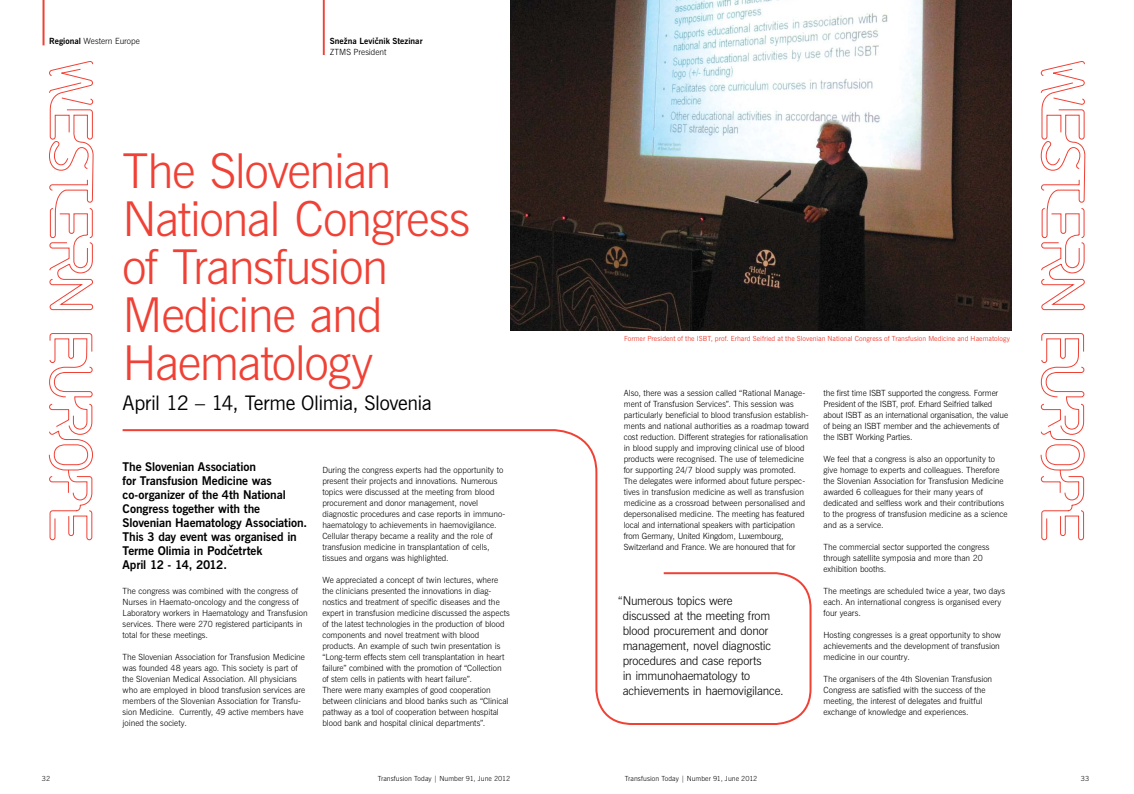
<style>
.page{position:relative;width:1134px;height:794px;background:#fff}
.page>*{position:absolute;margin:0;border:0;box-sizing:border-box;transform-origin:0 0}
.t1{font:300 48px/48px "News Gothic BT";letter-spacing:-.025em;color:#ef4135}
.t2{font:20px "News Gothic BT";letter-spacing:-.02em;color:#000}
.t3{font:700 13.5px "News Gothic BT";color:#000}
.t4{font:700 12px/14px "News Gothic BT";letter-spacing:-.01em;color:#000}
.t5{font:300 12px/15px "News Gothic BT";letter-spacing:-.015em;color:#000}
.t6{font:300 8.5px/11px "News Gothic BT";color:#000}
.t7{font:700 8.5px "News Gothic BT";letter-spacing:.005em;color:#000}
.t8{font:7px "News Gothic BT";letter-spacing:.005em;color:#ef4135}
.t9{font:300 7px "News Gothic BT";letter-spacing:.005em;color:#000}
.s1{font-weight:700}
</style>
<div class="page">
<hr style="left:43px;top:0;width:2px;height:45px;background:#ef4135">
<img style="left:510px;top:0;width:501px;height:330px">
<hr style="left:323px;top:0;width:2px;height:55px;background:#ef4135">
<svg style="left:122px;top:429px;width:476px;height:142px"></svg>
<svg style="left:595px;top:571px;width:217px;height:154px"></svg>
<svg style="left:49px;top:61px;width:45px;height:250px"></svg>
<svg style="left:48px;top:333px;width:45px;height:208px"></svg>
<svg style="left:1040px;top:61px;width:46px;height:250px"></svg>
<svg style="left:1040px;top:333px;width:45px;height:208px"></svg>
<p class="t6" style="left:49px;top:35px;width:92px"><span class="s1">Regional</span> Western Europe</p>
<p class="t7" style="left:330px;top:36px;width:94px">Snežna Levicnik Stezinar</p>
<p class="t6" style="left:330px;top:46px;width:58px">ZTMS President</p>
<h1 class="t1" style="left:123px;top:146px;width:349px">The Slovenian<br>National Congress of Transfusion<br>Medicine and<br>Haematology</h1>
<h2 class="t2" style="left:123px;top:390px;width:311px">April 12 – 14, Terme Olimia, Slovenia</h2>
<p class="t6" style="left:624px;top:387px;width:187px">Also, there was a session called “Rational Manage&shy;ment of Transfusion Services”. This session was particularly beneficial to blood transfusion establish&shy;ments and national authorities as a roadmap toward cost reduction. Different strategies for rationalisation in blood supply and improving clinical use of blood products were recognised. The use of telemedicine for supporting 24/7 blood supply was promoted.<br>The delegates were informed about future perspec&shy;tives in transfusion medicine as well as transfusion medicine as a crossroad between personalised and depersonalised medicine. The meeting has featured local and international speakers with participation from Germany, United Kingdom, Luxembourg, Switzerland and France. We are honoured that for</p>
<p class="t6" style="left:823px;top:387px;width:186px">the first time ISBT supported the congress. Former President of the ISBT, prof. Erhard Seifried talked about ISBT as an international organisation, the value of being an ISBT member and the achievements of the ISBT Working Parties.</p>
<p class="t8" style="left:624px;top:334px;width:387px">Former President of the ISBT, prof. Erhard Seifried at the Slovenian National Congress of Transfusion Medicine and Haematology</p>
<p class="t6" style="left:823px;top:453px;width:185px">We feel that a congress is also an opportunity to give homage to experts and colleagues. Therefore the Slovenian Association for Transfusion Medicine awarded 6 colleagues for their many years of dedicated and selfless work and their contributions to the progress of transfusion medicine as a science and as a service.</p>
<p class="t6" style="left:823px;top:541px;width:167px">The commercial sector supported the congress through satellite symposia and more than 20 exhibition booths.</p>
<p class="t6" style="left:823px;top:585px;width:183px">The meetings are scheduled twice a year, two days each. An international congress is organised every four years.</p>
<p class="t6" style="left:823px;top:629px;width:179px;text-align:justify">Hosting congresses is a great opportunity to show achievements and the development of transfusion medicine in our country.</p>
<p class="t6" style="left:823px;top:673px;width:170px">The organisers of the 4th Slovenian Transfusion Congress are satisfied with the success of the meeting, the interest of delegates and fruitful exchange of knowledge and experiences.</p>
<h3 class="t4" style="left:123px;top:459px;width:186px">The Slovenian Association<br>for Transfusion Medicine was co-organizer of the 4th National<br>Congress together with the<br>Slovenian Haematology Association.<br>This 3 day event was organised in<br>Terme Olimia in Podcetrtek<br>April 12 - 14, 2012.</h3>
<p class="t6" style="left:123px;top:585px;width:187px">The congress was combined with the congress of Nurses in Haemato-oncology and the congress of Laboratory workers in Haematology and Transfusion services. There were 270 registered participants in total for these meetings.</p>
<p class="t6" style="left:123px;top:651px;width:184px">The Slovenian Association for Transfusion Medicine was founded 48 years ago. This society is part of the Slovenian Medical Association. All physicians who are employed in blood transfusion services are members of the Slovenian Association for Transfu&shy;sion Medicine. Currently, 49 active members have joined the society.</p>
<p class="t6" style="left:322px;top:464px;width:185px">During the congress experts had the opportunity to present their projects and innovations. Numerous topics were discussed at the meeting from blood procurement and donor management, novel diagnostic procedures and case reports in immuno&shy;haematology to achievements in haemovigilance.<br>Cellular therapy became a reality and the role of transfusion medicine in transplantation of cells, tissues and organs was highlighted.</p>
<p class="t6" style="left:322px;top:574px;width:189px">We appreciated a concept of twin lectures, where the clinicians presented the innovations in diag&shy;nostics and treatment of specific diseases and the expert in transfusion medicine discussed the aspects of the latest technologies in the production of blood components and novel treatment with blood products. An example of such twin presentation is “Long-term effects stem cell transplantation in heart failure” combined with the promotion of “Collection of stem cells in patients with heart failure”.<br>There were many examples of good cooperation between clinicians and blood banks such as “Clinical pathway as a tool of cooperation between hospital blood bank and hospital clinical departments”.</p>
<h3 class="t3" style="left:228px;top:542px;width:8px">ˇ</h3>
<h3 class="t5" style="left:623px;top:593px;width:163px;text-indent:-4px">“Numerous topics were<br>discussed at the meeting from blood procurement and donor management, novel diagnostic procedures and case reports<br>in immunohaematology to achievements in haemovigilance.</h3>
<p class="t9" style="left:42px;top:774px;width:10px">32</p>
<p class="t9" style="left:378px;top:774px;width:134px">Transfusion Today | Number 91, June 2012</p>
<p class="t9" style="left:625px;top:774px;width:134px">Transfusion Today | Number 91, June 2012</p>
<p class="t9" style="left:1081px;top:774px;width:10px">33</p>
</div>
